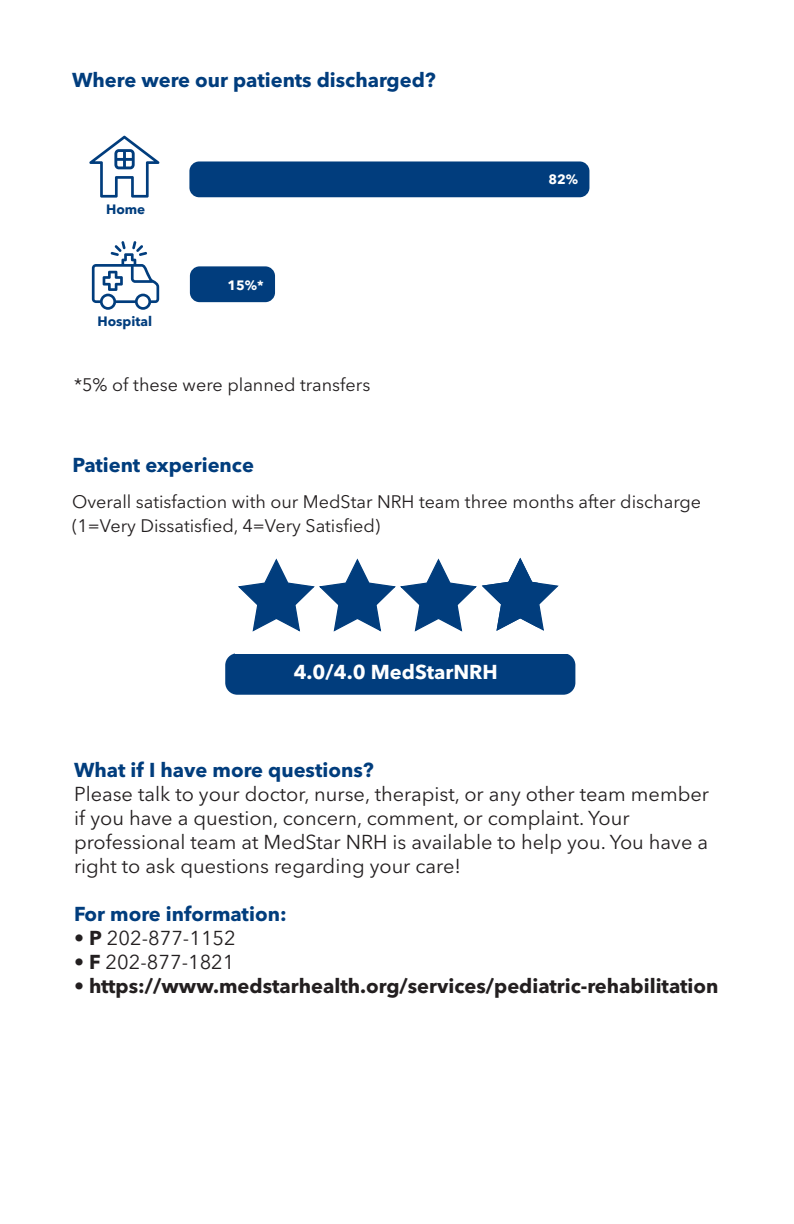
<style>
.page{position:relative;width:794px;height:1224px;background:#fff}
.page>*{position:absolute;margin:0;border:0;box-sizing:border-box;transform-origin:0 0}
.t1{font:20px/24px "Avenir Next LT Pro";color:#231f20}
.t2{font:700 20px "Avenir Next LT Pro";color:#013d7d}
.t3{font:700 20px "Avenir Next LT Pro";color:#231f20}
.t4{font:700 20px "Avenir Next LT Pro";color:#fff}
.t5{font:18px/24px "Avenir Next LT Pro";color:#231f20}
.t6{font:13.4px "Avenir Next LT Pro Bold+T42";color:#013d7d}
.t7{font:13.4px "Avenir Next LT Pro Bold+T42";color:#fff}
.s1{font-weight:700}
</style>
<div class="page">
<svg style="left:89px;top:136px;width:70px;height:62px"></svg>
<svg style="left:92px;top:241px;width:67px;height:69px"></svg>
<div style="left:189px;top:161px;width:400px;height:36px;background:#013d7d;border-radius:10px"></div>
<div style="left:190px;top:266px;width:85px;height:36px;background:#013d7d;border-radius:10px"></div>
<div style="left:116px;top:151px;width:17px;height:17px;background:#fff;border-radius:3px"></div>
<div style="left:114px;top:149px;width:21px;height:20px;border:3px solid #013d7d;border-radius:3px"></div>
<hr style="left:123px;top:151px;width:3px;height:17px;background:#013d7d">
<hr style="left:116px;top:158px;width:17px;height:3px;background:#013d7d">
<div style="left:225px;top:653px;width:350px;height:42px;background:#013d7d;border-radius:12px"></div>
<svg style="left:238px;top:557px;width:321px;height:75px"></svg>
<p class="t2" style="left:72px;top:72px;width:365px">Where were our patients discharged?</p>
<p class="t6" style="left:106px;top:204px;width:41px">Home</p>
<p class="t6" style="left:97px;top:316px;width:56px">Hospital</p>
<p class="t7" style="left:227px;top:280px;width:38px">15%*</p>
<p class="t5" style="left:74px;top:374px;width:297px">*5% of these were planned transfers</p>
<p class="t7" style="left:548px;top:174px;width:31px">82%</p>
<p class="t2" style="left:72px;top:457px;width:183px">Patient experience</p>
<p class="t5" style="left:72px;top:491px;width:630px">Overall satisfaction with our MedStar NRH team three months after discharge (1=Very Dissatisfied, 4=Very Satisfied)</p>
<p class="t4" style="left:293px;top:664px;width:205px">4.0/4.0 MedStarNRH</p>
<p class="t2" style="left:74px;top:761px;width:301px">What if I have more questions?</p>
<p class="t1" style="left:74px;top:783px;width:636px">Please talk to your doctor, nurse, therapist, or any other team member if you have a question, concern, comment, or complaint. Your professional team at MedStar NRH is available to help you. You have a right to ask questions regarding your care!</p>
<p class="t2" style="left:74px;top:905px;width:214px">For more information:</p>
<p class="t1" style="left:74px;top:927px;width:163px"><span class="s1">• P</span> 202-877-1152</p>
<p class="t1" style="left:74px;top:951px;width:162px">• <span class="s1">F</span> 202-877-1821</p>
<p class="t3" style="left:74px;top:977px;width:645px">• https://www.medstarhealth.org/services/pediatric-rehabilitation</p>
</div>
